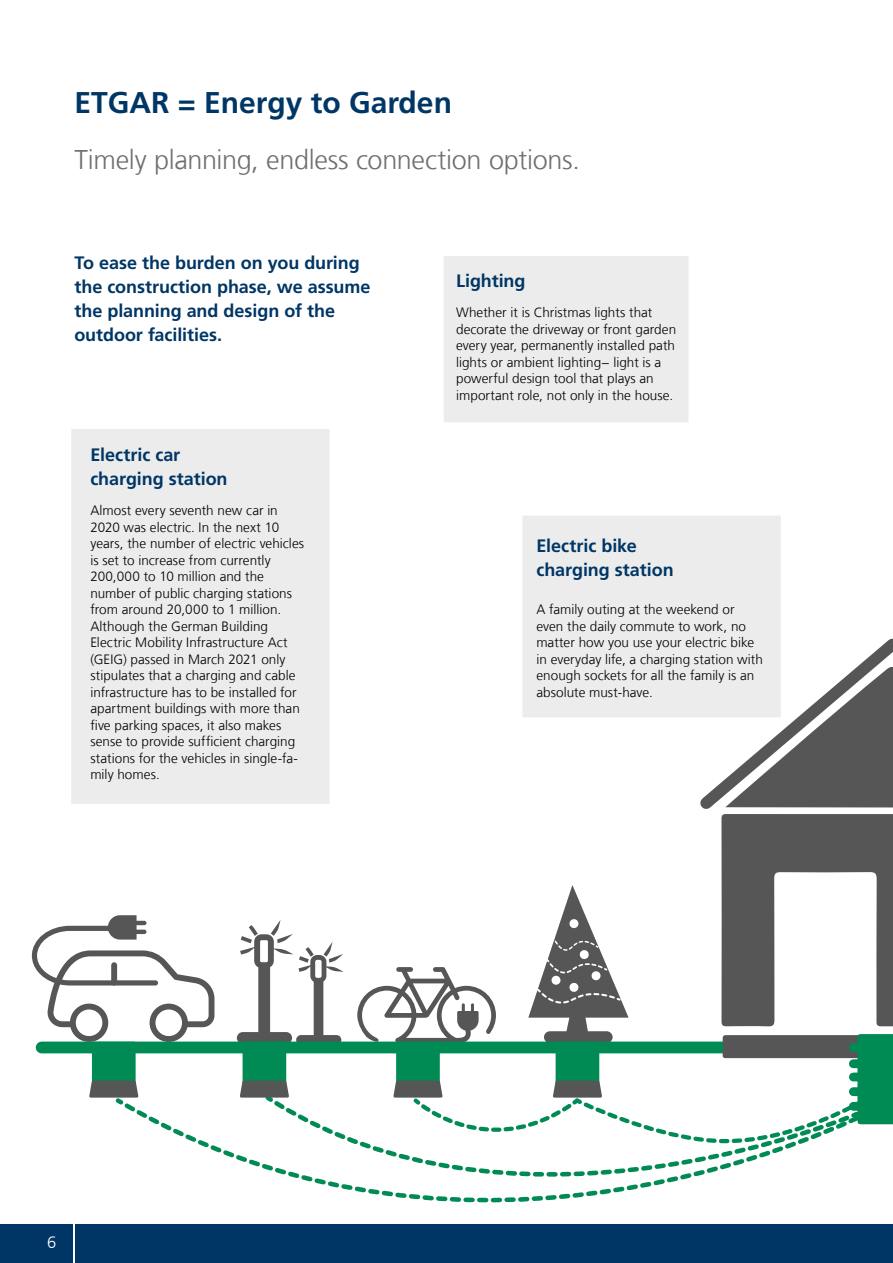
<style>
.page{position:relative;width:893px;height:1263px;background:#fff}
.page>*{position:absolute;margin:0;border:0;box-sizing:border-box;transform-origin:0 0}
.t1{font:700 30px "Frutigerfor Hauff";color:#003665}
.t2{font:300 27px "Frutigerfor Hauff";letter-spacing:-.01em;color:#6f6f6e}
.t3{font:700 18px/24px "Frutigerfor Hauff";letter-spacing:-.005em;color:#003665}
.t4{font:300 16.5px "Frutigerfor Hauff";color:#fff}
.t5{font:300 13.5px/16.5px "Frutigerfor Hauff";color:#000}
</style>
<div class="page">
<div style="left:0;top:1225px;width:893px;height:38px;background:#003665"></div>
<hr style="left:73px;top:1213px;width:1px;height:50px;background:#fff">
<svg style="left:121px;top:1108px;width:770px;height:117px"></svg>
<svg style="left:270px;top:1106px;width:586px;height:119px"></svg>
<svg style="left:32px;top:915px;width:182px;height:127px"></svg>
<svg style="left:237px;top:920px;width:107px;height:121px"></svg>
<div style="left:42px;top:1041px;width:851px;height:12px;background:#008b55"></div>
<div style="left:92px;top:1042px;width:44px;height:42px;background:#008b55"></div>
<svg style="left:89px;top:1081px;width:49px;height:27px"></svg>
<div style="left:243px;top:1042px;width:43px;height:42px;background:#008b55"></div>
<svg style="left:240px;top:1081px;width:49px;height:25px"></svg>
<svg style="left:357px;top:638px;width:536px;height:515px"></svg>
<div style="left:71px;top:429px;width:259px;height:375px;background:#ececed"></div>
<div style="left:522px;top:516px;width:259px;height:201px;background:#ececed"></div>
<div style="left:444px;top:256px;width:244px;height:166px;background:#ececed"></div>
<h1 class="t1" style="left:74px;top:85px;width:379px">ETGAR = Energy to Garden</h1>
<h2 class="t2" style="left:74px;top:143px;width:507px">Timely planning, endless connection options.</h2>
<h3 class="t3" style="left:74px;top:251px;width:297px">To ease the burden on you during the construction phase, we assume the planning and design of the outdoor facilities.</h3>
<h3 class="t3" style="left:90px;top:443px;width:139px">Electric car charging station</h3>
<p class="t5" style="left:90px;top:502px;width:215px">Almost every seventh new car in 2020 was electric. In the next 10 years, the number of electric vehicles is set to increase from currently 200,000 to 10 million and the number of public charging stations from around 20,000 to 1 million.<br>Although the German Building Electric Mobility Infrastructure Act (GEIG) passed in March 2021 only stipulates that a charging and cable infrastructure has to be installed for apartment buildings with more than five parking spaces, it also makes sense to provide sufficient charging stations for the vehicles in single-fa&shy;mily homes.</p>
<h3 class="t3" style="left:456px;top:269px;width:71px">Lighting</h3>
<p class="t5" style="left:456px;top:304px;width:222px">Whether it is Christmas lights that decorate the driveway or front garden every year, permanently installed path lights or ambient lighting− light is a powerful design tool that plays an important role, not only in the house.</p>
<h3 class="t3" style="left:536px;top:533px;width:139px">Electric bike charging station</h3>
<p class="t5" style="left:536px;top:601px;width:228px">A family outing at the weekend or even the daily commute to work, no matter how you use your electric bike in everyday life, a charging station with enough sockets for all the family is an absolute must-have.</p>
<p class="t4" style="left:47px;top:1232px;width:11px">6</p>
</div>
